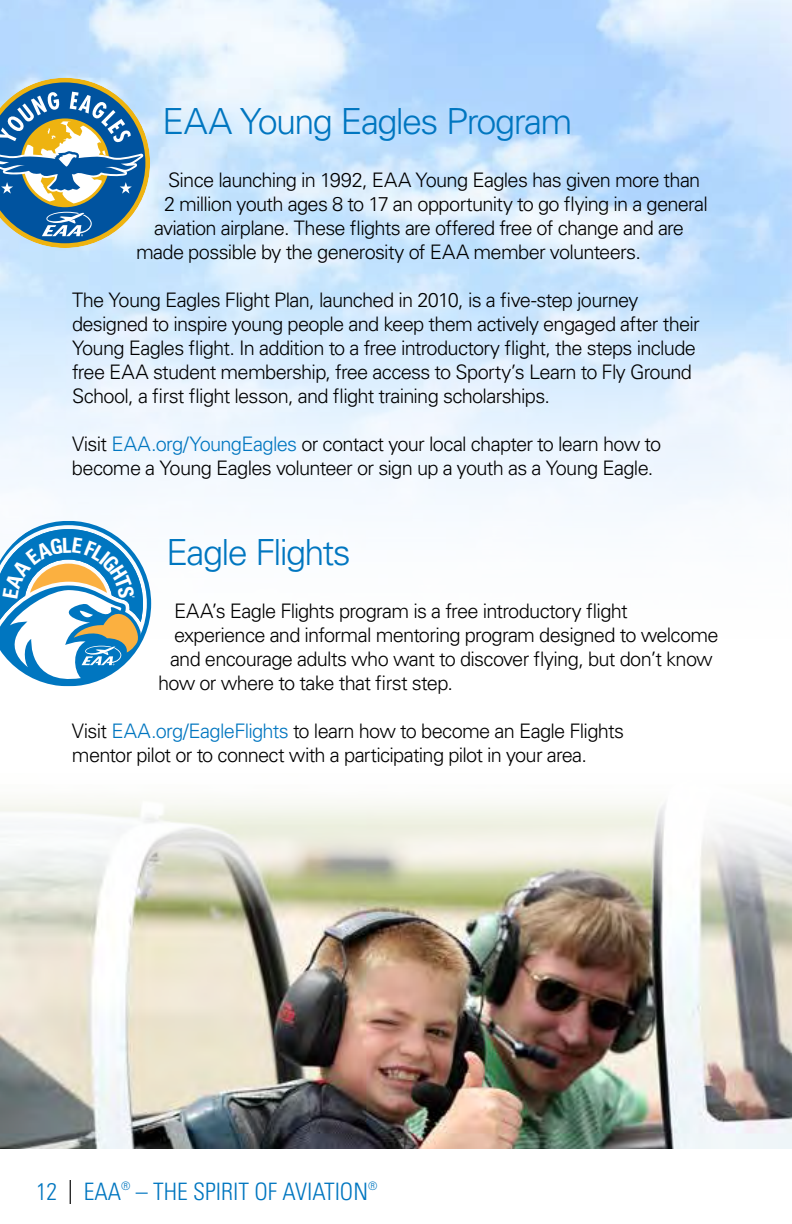
<style>
.page{position:relative;width:792px;height:1224px;background:#fff}
.page>*{position:absolute;margin:0;border:0;box-sizing:border-box;transform-origin:0 0}
.t1{font:300 36px "Univers LT Std";letter-spacing:-.045em;color:#0076c0}
.t2{font:300 condensed 24px "Univers LT Std";color:#0076c0}
.t3{font:300 20px/24px "Univers LT Std";letter-spacing:-.035em;color:#000}
.s1{color:#0076c0}
.s2{color:#000}
</style>
<div class="page">
<img style="left:0;top:799px;width:792px;height:350px">
<svg style="left:0;top:78px;width:150px;height:170px;background:#6f96a9"></svg>
<svg style="left:0;top:521px;width:151px;height:165px"></svg>
<h1 class="t1" style="left:162px;top:100px;width:412px">EAA Young Eagles Program</h1>
<p class="t3" style="left:168px;top:168px;width:534px">Since launching in 1992, EAA Young Eagles has given more than</p>
<p class="t3" style="left:164px;top:192px;width:545px">2 million youth ages 8 to 17 an opportunity to go flying in a general</p>
<p class="t3" style="left:154px;top:216px;width:532px">aviation airplane. These flights are offered free of change and are</p>
<p class="t3" style="left:136px;top:240px;width:507px">made possible by the generosity of EAA member volunteers.</p>
<p class="t3" style="left:72px;top:288px;width:629px">The Young Eagles Flight Plan, launched in 2010, is a five-step journey designed to inspire young people and keep them actively engaged after their Young Eagles flight. In addition to a free introductory flight, the steps include free EAA student membership, free access to Sporty’s Learn to Fly Ground School, a first flight lesson, and flight training scholarships.</p>
<p class="t3" style="left:72px;top:432px;width:591px">Visit <span class="s1">EAA.org/YoungEagles</span> or contact your local chapter to learn how to become a Young Eagles volunteer or sign up a youth as a Young Eagle.</p>
<h1 class="t1" style="left:166px;top:530px;width:186px">Eagle Flights</h1>
<p class="t3" style="left:174px;top:599px;width:455px">EAA’s Eagle Flights program is a free introductory flight</p>
<p class="t3" style="left:174px;top:623px;width:546px">experience and informal mentoring program designed to welcome</p>
<p class="t3" style="left:170px;top:647px;width:544px">and encourage adults who want to discover flying, but don’t know</p>
<p class="t3" style="left:158px;top:671px;width:297px">how or where to take that first step.</p>
<p class="t3" style="left:72px;top:719px;width:554px">Visit <span class="s1">EAA.org/EagleFlights</span> to learn how to become an Eagle Flights mentor pilot or to connect with a participating pilot in your area.</p>
<p class="t2" style="left:36px;top:1177px;width:343px">12 <span class="s2">|</span> EAA<sup>®</sup> – THE SPIRIT OF AVIATION<sup>®</sup></p>
</div>
